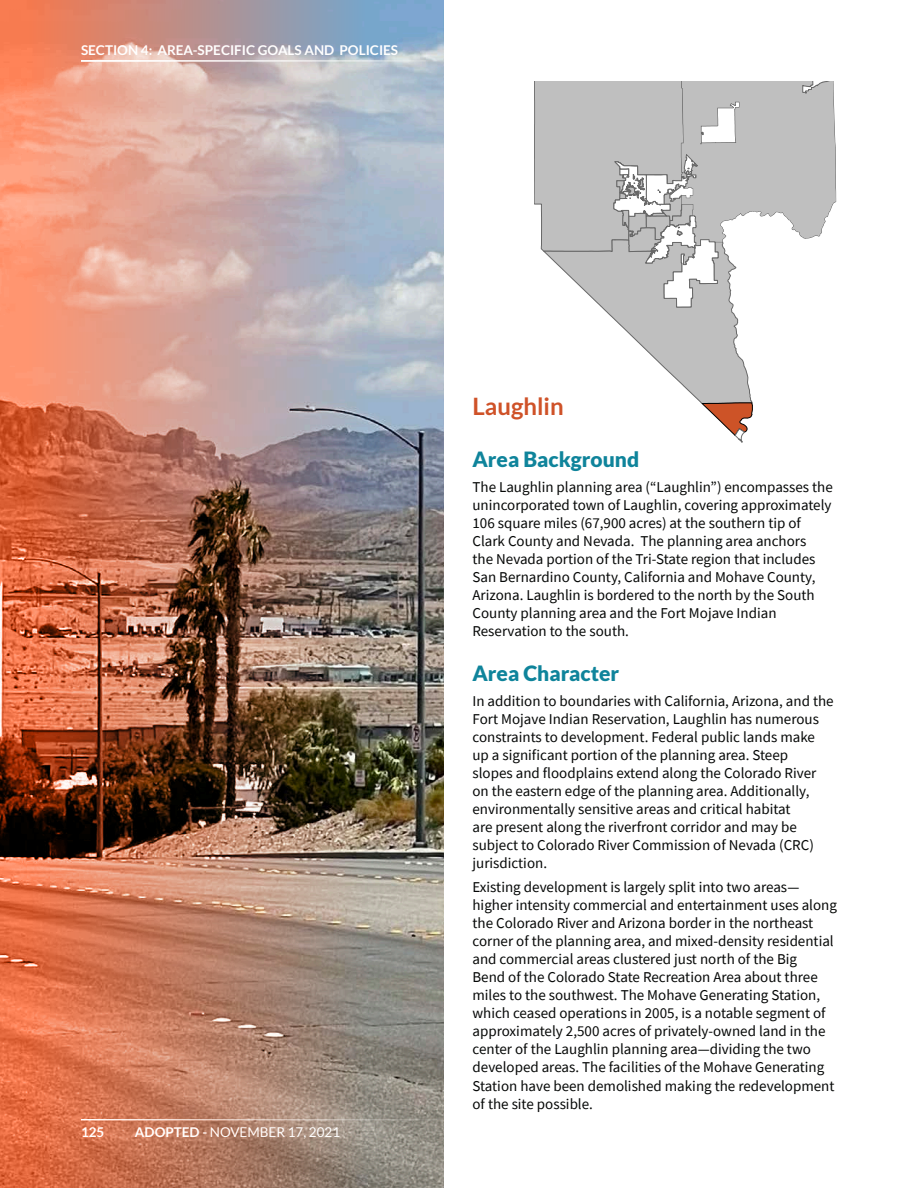
<style>
.page{position:relative;width:918px;height:1188px;background:#fff}
.page>*{position:absolute;margin:0;border:0;box-sizing:border-box;transform-origin:0 0}
.Heading_2{font:700 24px "Lato";color:#cf5228}
.Heading_3{font:900 21px "Lato";color:#0f849b}
.Body_Text{font:15px/18px "Source Sans Pro";color:#050706}
.t1{font:700 13.5px "Lato";color:#fff}
.t2{font:13.5px "Lato";color:#fff}
.s1{font-weight:700}
</style>
<div class="page">
<svg style="left:534px;top:81px;width:302px;height:362px"></svg>
<img style="left:364px;top:0;width:79px;height:1188px">
<hr style="left:81px;top:1119px;width:378px;height:1px;background:#fff">
<hr style="left:81px;top:60px;width:378px;height:2px;background:#fff">
<img style="left:0;top:0;width:364px;height:1188px">
<p class="t1" style="left:81px;top:42px;width:319px">SECTION 4: AREA-SPECI FIC GOALS AND POLICI ES</p>
<p class="t1" style="left:81px;top:1125px;width:25px">125</p>
<p class="t2" style="left:135px;top:1125px;width:207px"><span class="s1">ADOPTED -</span> NOVEM BER 17, 2021</p>
<p class="Heading_2" style="left:472px;top:392px;width:93px">Laughlin</p>
<p class="Heading_3" style="left:472px;top:447px;width:168px">Area Background</p>
<p class="Body_Text" style="left:472px;top:477px;width:362px">The Laughlin planning area (“Laughlin”) encompasses the unincorporated town of Laughlin, covering approximately 106 square miles (67,900 acres) at the southern tip of Clark County and Nevada. The planning area anchors<br>the Nevada portion of the Tri-State region that includes San Bernardino County, California and Mohave County, Arizona. Laughlin is bordered to the north by the South County planning area and the Fort Mojave Indian Reservation to the south.</p>
<p class="Heading_3" style="left:472px;top:661px;width:148px">Area Character</p>
<p class="Body_Text" style="left:472px;top:692px;width:363px">In addition to boundaries with California, Arizona, and the Fort Mojave Indian Reservation, Laughlin has numerous constraints to development. Federal public lands make up a significant portion of the planning area. Steep<br>slopes and floodplains extend along the Colorado River on the eastern edge of the planning area. Additionally, environmentally sensitive areas and critical habitat<br>are present along the riverfront corridor and may be subject to Colorado River Commission of Nevada (CRC) jurisdiction.</p>
<p class="Body_Text" style="left:472px;top:878px;width:366px">Existing development is largely split into two areas— higher intensity commercial and entertainment uses along the Colorado River and Arizona border in the northeast corner of the planning area, and mixed-density residential and commercial areas clustered just north of the Big<br>Bend of the Colorado State Recreation Area about three miles to the southwest. The Mohave Generating Station, which ceased operations in 2005, is a notable segment of approximately 2,500 acres of privately-owned land in the center of the Laughlin planning area—dividing the two developed areas. The facilities of the Mohave Generating Station have been demolished making the redevelopment of the site possible.</p>
</div>
